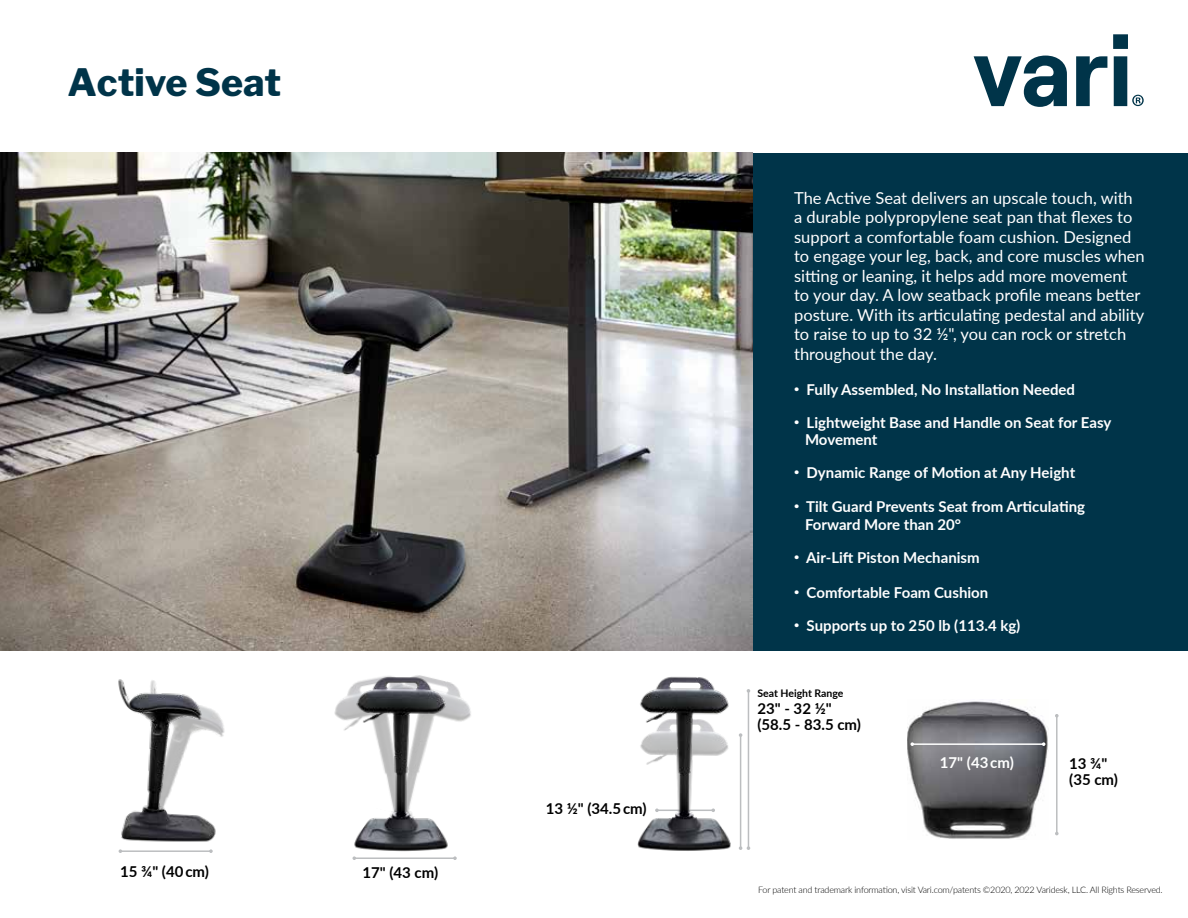
<style>
.page{position:relative;width:1188px;height:918px;background:#fff}
.page>*{position:absolute;margin:0;border:0;box-sizing:border-box;transform-origin:0 0}
.t1{font:800 37.5px "Libre Franklin";color:#003449}
.Body_Copy{font:16.5px/19.5px "Lato";color:#fff}
.Icon_Description{font:700 15px/16.5px "Lato";color:#fff}
.t2{font:700 15px "Lato";color:#000}
.t3{font:700 10.5px "Lato";color:#000}
.legal{font:300 9px "Lato";letter-spacing:-.02em;color:#000}
</style>
<div class="page">
<div style="left:752px;top:153px;width:436px;height:498px;background:#003449"></div>
<hr style="left:1056px;top:716px;width:2px;height:118px;background:#bcbec0">
<img style="left:907px;top:701px;width:141px;height:138px">
<hr style="left:740px;top:735px;width:1px;height:113px;background:#bcbec0">
<img style="left:637px;top:676px;width:94px;height:175px">
<hr style="left:748px;top:691px;width:1px;height:157px;background:#bcbec0">
<svg style="left:739px;top:846px;width:11px;height:4px"></svg>
<svg style="left:974px;top:34px;width:170px;height:73px"></svg>
<img style="left:0;top:153px;width:752px;height:498px">
<img style="left:118px;top:679px;width:107px;height:163px">
<hr style="left:120px;top:850px;width:91px;height:2px;background:#bcbec0">
<hr style="left:912px;top:743px;width:132px;height:2px;background:#fff">
<img style="left:452px;top:683px;width:19px;height:39px">
<img style="left:334px;top:683px;width:118px;height:48px">
<img style="left:352px;top:675px;width:99px;height:177px">
<hr style="left:354px;top:857px;width:101px;height:2px;background:#bcbec0">
<p class="t1" style="left:68px;top:60px;width:215px">Active Seat</p>
<p class="t2" style="left:120px;top:860px;width:90px">15 ¾" (40 cm)</p>
<p class="t2" style="left:362px;top:862px;width:77px">17" (43 cm)</p>
<p class="t2" style="left:546px;top:797px;width:102px">13 ½" (34.5 cm)</p>
<p class="Body_Copy" style="left:794px;top:187px;width:352px">The Active Seat delivers an upscale touch, with a durable polypropylene seat pan that flexes to support a comfortable foam cushion. Designed to engage your leg, back, and core muscles when sitting or leaning, it helps add more movement to your day. A low seatback profile means better posture. With its articulating pedestal and ability to raise to up to 32 ½", you can rock or stretch throughout the day.</p>
<p class="Icon_Description" style="left:794px;top:381px;width:283px"><sup>•</sup> Fully Assembled, No Installation Needed</p>
<p class="Icon_Description" style="left:805px;top:414px;width:308px;text-indent:-11px"><sup>•</sup> Lightweight Base and Handle on Seat for Easy<br>Movement</p>
<p class="Icon_Description" style="left:794px;top:464px;width:283px"><sup>•</sup> Dynamic Range of Motion at Any Height</p>
<p class="Icon_Description" style="left:805px;top:497px;width:282px;line-height:18px;text-indent:-11px"><sup>•</sup> Tilt Guard Prevents Seat from Articulating<br>Forward More than 20°</p>
<p class="Icon_Description" style="left:794px;top:549px;width:187px"><sup>•</sup> Air-Lift Piston Mechanism</p>
<p class="Icon_Description" style="left:794px;top:584px;width:196px"><sup>•</sup> Comfortable Foam Cushion</p>
<p class="Icon_Description" style="left:794px;top:617px;width:228px"><sup>•</sup> Supports up to 250 lb (113.4 kg)</p>
<p class="t3" style="left:757px;top:686px;width:88px">Seat Height Range</p>
<p class="t2" style="left:757px;top:697px;width:76px">23" - 32 ½"</p>
<p class="t2" style="left:757px;top:714px;width:105px">(58.5 - 83.5 cm)</p>
<p class="Icon_Description" style="left:940px;top:753px;width:76px">17" (43 cm)</p>
<p class="t2" style="left:1069px;top:752px;width:40px">13 ¾"</p>
<p class="t2" style="left:1069px;top:769px;width:50px">(35 cm)</p>
<p class="legal" style="left:758px;top:883px;width:406px">For patent and trademark information, visit Vari.com/patents ©2020, 2022 Varidesk, LLC. All Rights Reserved.</p>
</div>
